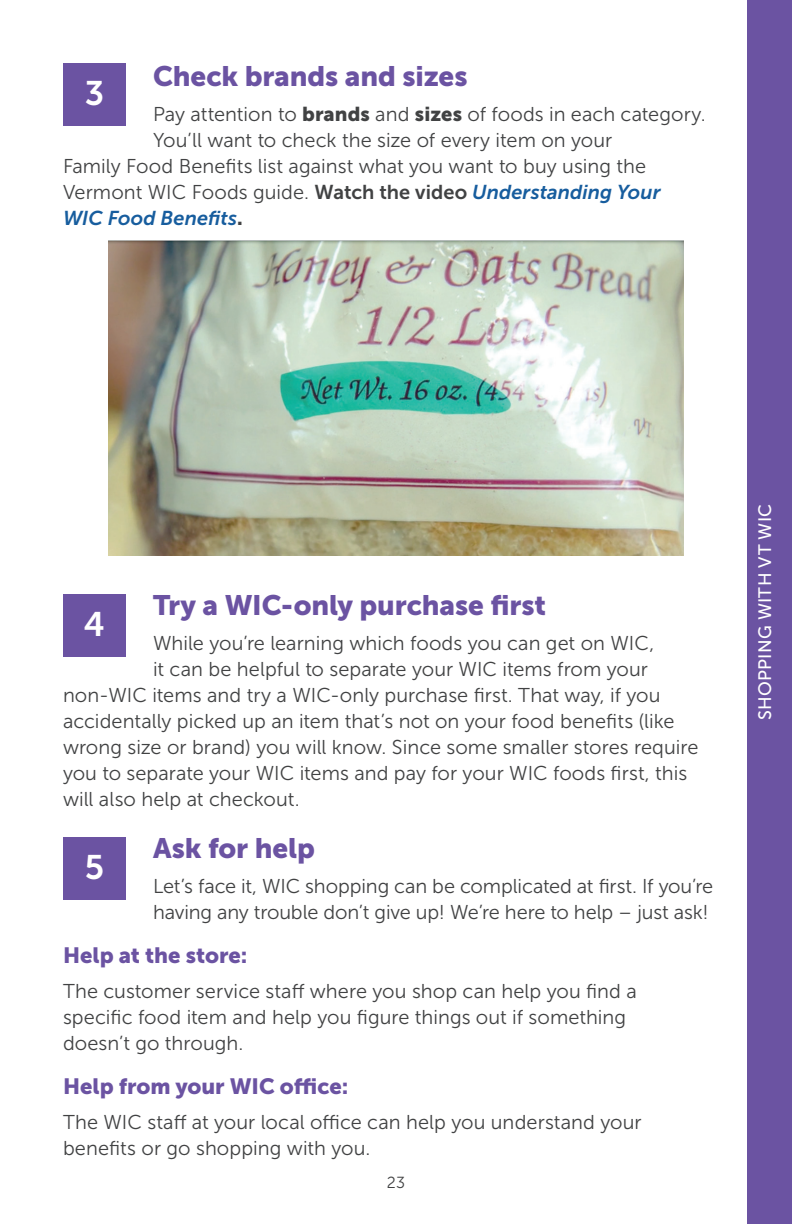
<style>
.page{position:relative;width:792px;height:1224px;background:#fff}
.page>*{position:absolute;margin:0;border:0;box-sizing:border-box;transform-origin:0 0}
.Paragraph{font:34px "Museo Sans 700";color:#fff}
.t1{font:28px "Museo Sans 900";letter-spacing:-.005em;color:#6b53a2}
.t2{font:22px "Museo Sans 900";color:#6b53a2}
.Paragraph-2{font:20px/26px "Museo Sans 300";color:#414243}
.Paragraph-3{font:italic 20px "Museo Sans 700";letter-spacing:.005em;color:#175d9e}
.t3{font:18px "Museo Sans 500";letter-spacing:.02em;color:#fff}
.t4{font:16px "Museo Sans 300";color:#414243}
.s1{font-family:"Museo Sans 900"}
.s2{font-family:"Museo Sans 700"}
.s3{font-family:"Museo Sans 700";font-style:italic;color:#175d9e}
.s4{font-family:"Museo Sans 900";font-style:normal;color:#414243}
</style>
<div class="page">
<div style="left:748px;top:0;width:44px;height:1224px;background:#6b53a2"></div>
<div style="left:63px;top:63px;width:63px;height:63px;background:#6b53a2"></div>
<div style="left:63px;top:594px;width:63px;height:63px;background:#6b53a2"></div>
<div style="left:63px;top:837px;width:63px;height:63px;background:#6b53a2"></div>
<img style="left:108px;top:241px;width:576px;height:315px">
<h2 class="t1" style="left:153px;top:60px;width:316px">Check brands and sizes</h2>
<p class="Paragraph-2" style="left:153px;top:101px;width:554px">Pay attention to <span class="s1">brands</span> and <span class="s1">sizes</span> of foods in each category.</p>
<p class="Paragraph-2" style="left:153px;top:127px;width:461px">You’ll want to check the size of every item on your</p>
<p class="Paragraph-2" style="left:63px;top:153px;width:585px">Family Food Benefits list against what you want to buy using the</p>
<p class="Paragraph-2" style="left:63px;top:179px;width:599px">Vermont WIC Foods guide. <span class="s2">Watch the video</span> <span class="s3">Understanding Your</span></p>
<p class="Paragraph-3" style="left:63px;top:207px;width:181px">WIC Food Benefits<span class="s4">.</span></p>
<p class="Paragraph" style="left:85px;top:75px;width:21px">3</p>
<h2 class="t1" style="left:153px;top:589px;width:395px">Try a WIC-only purchase first</h2>
<p class="Paragraph-2" style="left:153px;top:630px;width:503px">While you’re learning which foods you can get on WIC,</p>
<p class="Paragraph-2" style="left:153px;top:656px;width:497px">it can be helpful to separate your WIC items from your</p>
<p class="Paragraph-2" style="left:63px;top:682px;width:599px">non-WIC items and try a WIC-only purchase first. That way, if you</p>
<p class="Paragraph-2" style="left:63px;top:708px;width:613px">accidentally picked up an item that’s not on your food benefits (like</p>
<p class="Paragraph-2" style="left:63px;top:734px;width:637px">wrong size or brand) you will know. Since some smaller stores require</p>
<p class="Paragraph-2" style="left:63px;top:760px;width:626px">you to separate your WIC items and pay for your WIC foods first, this</p>
<p class="Paragraph-2" style="left:63px;top:786px;width:238px">will also help at checkout.</p>
<p class="Paragraph" style="left:84px;top:606px;width:23px">4</p>
<h2 class="t1" style="left:153px;top:832px;width:164px">Ask for help</h2>
<p class="Paragraph-2" style="left:153px;top:873px;width:562px">Let’s face it, WIC shopping can be complicated at first. If you’re having any trouble don’t give up! We’re here to help – just ask!</p>
<h3 class="t2" style="left:63px;top:943px;width:186px">Help at the store:</h3>
<p class="Paragraph-2" style="left:63px;top:978px;width:575px">The customer service staff where you shop can help you find a specific food item and help you figure things out if something doesn’t go through.</p>
<h3 class="t2" style="left:63px;top:1074px;width:287px">Help from your WIC office:</h3>
<p class="Paragraph-2" style="left:63px;top:1110px;width:580px">The WIC staff at your local office can help you understand your benefits or go shopping with you.</p>
<p class="Paragraph" style="left:85px;top:848px;width:21px">5</p>
<p class="t4" style="left:387px;top:1174px;width:20px">23</p>
<p class="t3" style="left:755px;top:720px;width:218px;rotate:-90deg">SHOPPING WITH VT WIC</p>
</div>
